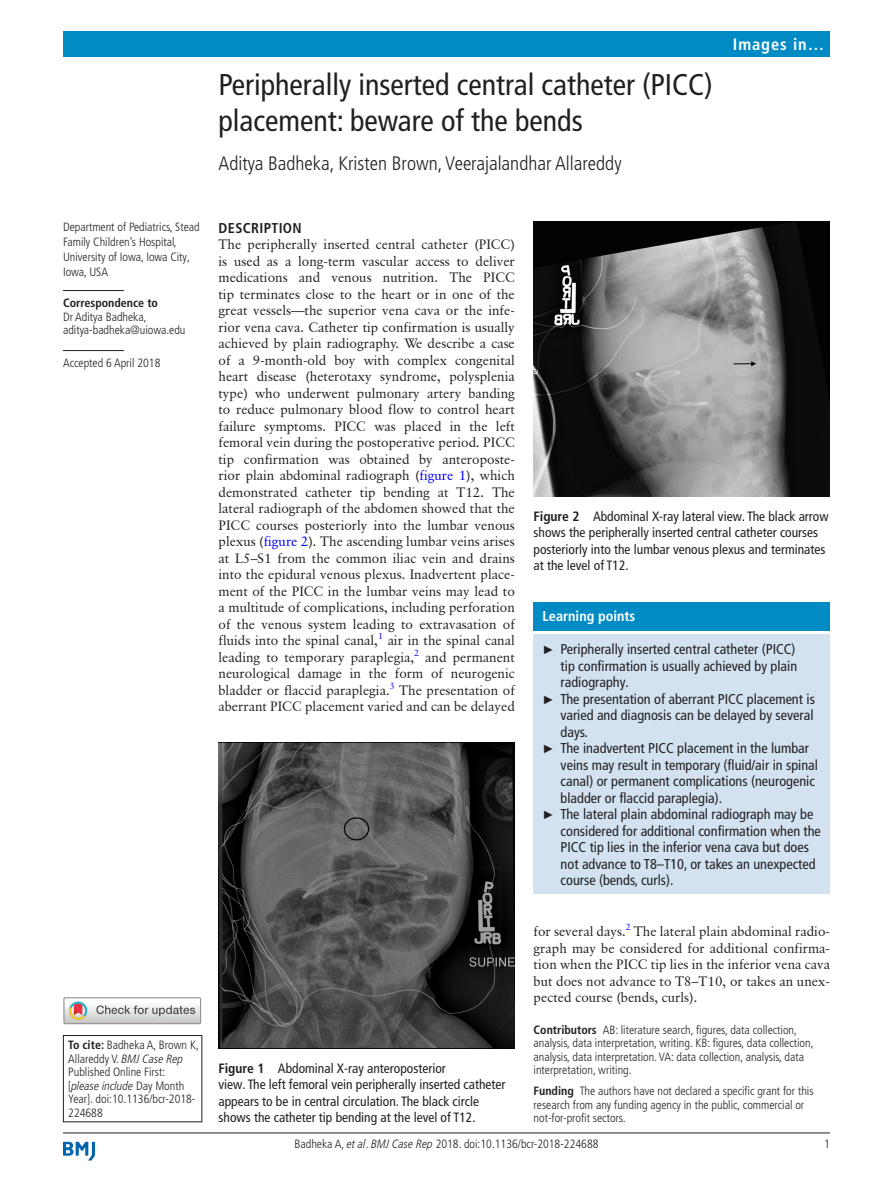
<style>
.page{position:relative;width:893px;height:1191px;background:#fff}
.page>*{position:absolute;margin:0;border:0;box-sizing:border-box;transform-origin:0 0}
.t1{font:condensed 30px/36px "Frutiger LT Pro";color:#231f20}
.t2{font:300 condensed 19.5px "Frutiger LT Pro";color:#231f20}
.t3{font:700 condensed 16.5px "Frutiger LT Std";letter-spacing:.055em;color:#fff}
.t4{font:condensed 14.25px "Frutiger LT Pro";color:#231f20}
.t5{font:700 condensed 14.25px "Frutiger LT Pro";color:#fff}
.t6{font:700 condensed 14.25px "Frutiger LT Pro";letter-spacing:.025em;color:#231f20}
.t7{font:13.5px/16.5px "Classical Garamond BT";color:#231f20;text-align:justify}
.t8{font:condensed 13.5px/16.5px "Frutiger LT Pro";color:#231f20}
.t9{font:300 condensed 12px/13.5px "Frutiger LT Pro";color:#231f20}
.t10{font:700 condensed 12px "Frutiger LT Pro";color:#231f20}
.t11{font:9px "Classical Garamond BT";color:#00f}
.s1{font-weight:700}
.s2{font-style:italic}
.s3{color:#00f}
.s4{font-family:"Arial";font-stretch:normal;font-size:12px}
</style>
<div class="page">
<hr style="left:63px;top:1132px;width:767px;height:1px;background:#231f20">
<svg style="left:63px;top:1141px;width:32px;height:19px"></svg>
<div style="left:63px;top:31px;width:767px;height:25px;background:#008bc5"></div>
<div style="left:63px;top:1035px;width:139px;height:87px;border:1px solid #231f20"></div>
<hr style="left:63px;top:290px;width:61px;height:1px;background:#231f20">
<hr style="left:63px;top:350px;width:61px;height:1px;background:#231f20">
<div style="left:63px;top:997px;width:138px;height:27px;border:1px solid #969090"></div>
<svg style="left:64px;top:997px;width:137px;height:26px"></svg>
<img style="left:219px;top:743px;width:296px;height:305px">
<img style="left:534px;top:222px;width:296px;height:274px">
<div style="left:534px;top:601px;width:296px;height:29px;background:#008bc5"></div>
<div style="left:534px;top:634px;width:296px;height:260px;background:#d2e2f0"></div>
<p class="t9" style="left:63px;top:219px;width:138px;line-height:15px">Department of Pediatrics, Stead<br>Family Children’s Hospital,<br>University of Iowa, Iowa City,<br>Iowa, USA</p>
<p class="t10" style="left:63px;top:296px;width:97px">Correspondence to</p>
<p class="t9" style="left:63px;top:310px;width:124px">Dr Aditya Badheka, aditya-badheka@uiowa.edu</p>
<p class="t9" style="left:63px;top:357px;width:99px">Accepted 6 April 2018</p>
<p class="t9" style="left:68px;top:1038px;width:132px"><span class="s1">To cite:</span> Badheka A, Brown K,<br>Allareddy V. <span class="s2">BMJ Case Rep<br></span>Published Online First: [<span class="s2">please include</span> Day Month<br>Year]. doi:10.1136/bcr-2018-<br>224688</p>
<h1 class="t1" style="left:219px;top:66px;width:496px">Peripherally inserted central catheter (PICC) placement: beware of the bends</h1>
<h2 class="t2" style="left:219px;top:152px;width:404px">Aditya Badheka, Kristen Brown, Veerajalandhar Allareddy</h2>
<p class="t3" style="left:733px;top:34px;width:93px">Images in…</p>
<p class="t6" style="left:219px;top:219px;width:85px">Description</p>
<p class="t7" style="left:219px;top:236px;width:298px">The peripherally inserted central catheter (PICC) is used as a long-term vascular access to deliver medications and venous nutrition. The PICC tip terminates close to the heart or in one of the great vessels—the superior vena cava or the infe&shy;rior vena cava. Catheter tip confirmation is usually achieved by plain radiography. We describe a case of a 9-month-old boy with complex congenital heart disease (heterotaxy syndrome, polysplenia type) who underwent pulmonary artery banding to reduce pulmonary blood flow to control heart failure symptoms. PICC was placed in the left femoral vein during the postoperative period. PICC tip confirmation was obtained by anteroposte&shy;rior plain abdominal radiograph (<span class="s3">figure 1</span>), which demonstrated catheter tip bending at T12. The lateral radiograph of the abdomen showed that the PICC courses posteriorly into the lumbar venous plexus (<span class="s3">figure 2</span>). The ascending lumbar veins arises at L5–S1 from the common iliac vein and drains into the epidural venous plexus. Inadvertent place&shy;ment of the PICC in the lumbar veins may lead to a multitude of complications, including perforation of the venous system leading to extravasation of fluids into the spinal canal,<sup>1</sup> air in the spinal canal leading to temporary paraplegia,<sup>2</sup> and permanent neurological damage in the form of neurogenic bladder or flaccid paraplegia.<sup>3</sup> The presentation of aberrant PICC placement varied and can be delayed</p>
<p class="t8" style="left:219px;top:1059px;width:289px"><span class="s1">Figure 1</span> Abdominal X-ray anteroposterior<br>view. The left femoral vein peripherally inserted catheter appears to be in central circulation. The black circle shows the catheter tip bending at the level of T12.</p>
<p class="t8" style="left:534px;top:508px;width:297px"><span class="s1">Figure 2</span> Abdominal X-ray lateral view. The black arrow shows the peripherally inserted central catheter courses posteriorly into the lumbar venous plexus and terminates at the level of T12.</p>
<p class="t5" style="left:543px;top:608px;width:94px">Learning points</p>
<p class="t4" style="left:543px;top:641px;width:254px"><span class="s4">►</span> Peripherally inserted central catheter (PICC)</p>
<p class="t4" style="left:561px;top:657px;width:238px">tip confirmation is usually achieved by plain</p>
<p class="t4" style="left:561px;top:674px;width:70px">radiography.</p>
<p class="t4" style="left:543px;top:690px;width:274px"><span class="s4">►</span> The presentation of aberrant PICC placement is</p>
<p class="t4" style="left:561px;top:707px;width:254px">varied and diagnosis can be delayed by several</p>
<p class="t4" style="left:561px;top:723px;width:29px">days.</p>
<p class="t4" style="left:543px;top:740px;width:268px"><span class="s4">►</span> The inadvertent PICC placement in the lumbar</p>
<p class="t4" style="left:561px;top:756px;width:259px">veins may result in temporary (fluid/air in spinal</p>
<p class="t4" style="left:561px;top:773px;width:256px">canal) or permanent complications (neurogenic</p>
<p class="t4" style="left:561px;top:789px;width:163px">bladder or flaccid paraplegia).</p>
<p class="t4" style="left:543px;top:806px;width:272px"><span class="s4">►</span> The lateral plain abdominal radiograph may be</p>
<p class="t4" style="left:561px;top:822px;width:262px">considered for additional confirmation when the</p>
<p class="t4" style="left:561px;top:839px;width:250px">PICC tip lies in the inferior vena cava but does</p>
<p class="t4" style="left:561px;top:855px;width:257px">not advance to T8–T10, or takes an unexpected</p>
<p class="t4" style="left:561px;top:872px;width:114px">course (bends, curls).</p>
<p class="t7" style="left:534px;top:923px;width:94px">for several days.</p>
<p class="t11" style="left:626px;top:921px;width:6px">2</p>
<p class="t7" style="left:534px;top:923px;width:298px;text-indent:100px">The lateral plain abdominal radio&shy;graph may be considered for additional confirma&shy;tion when the PICC tip lies in the inferior vena cava but does not advance to T8–T10, or takes an unex&shy;pected course (bends, curls).</p>
<p class="t9" style="left:534px;top:1022px;width:281px"><span class="s1">Contributors</span> AB: literature search, figures, data collection, analysis, data interpretation, writing. KB: figures, data collection, analysis, data interpretation. VA: data collection, analysis, data interpretation, writing.</p>
<p class="t9" style="left:534px;top:1084px;width:282px"><span class="s1">Funding</span> The authors have not declared a specific grant for this research from any funding agency in the public, commercial or not-for-profit sectors.</p>
<p class="t9" style="left:294px;top:1136px;width:306px">Badheka A, <span class="s2">et al</span>. <span class="s2">BMJ Case Rep</span> 2018. doi:10.1136/bcr-2018-224688</p>
<p class="t9" style="left:824px;top:1136px;width:7px">1</p>
</div>
